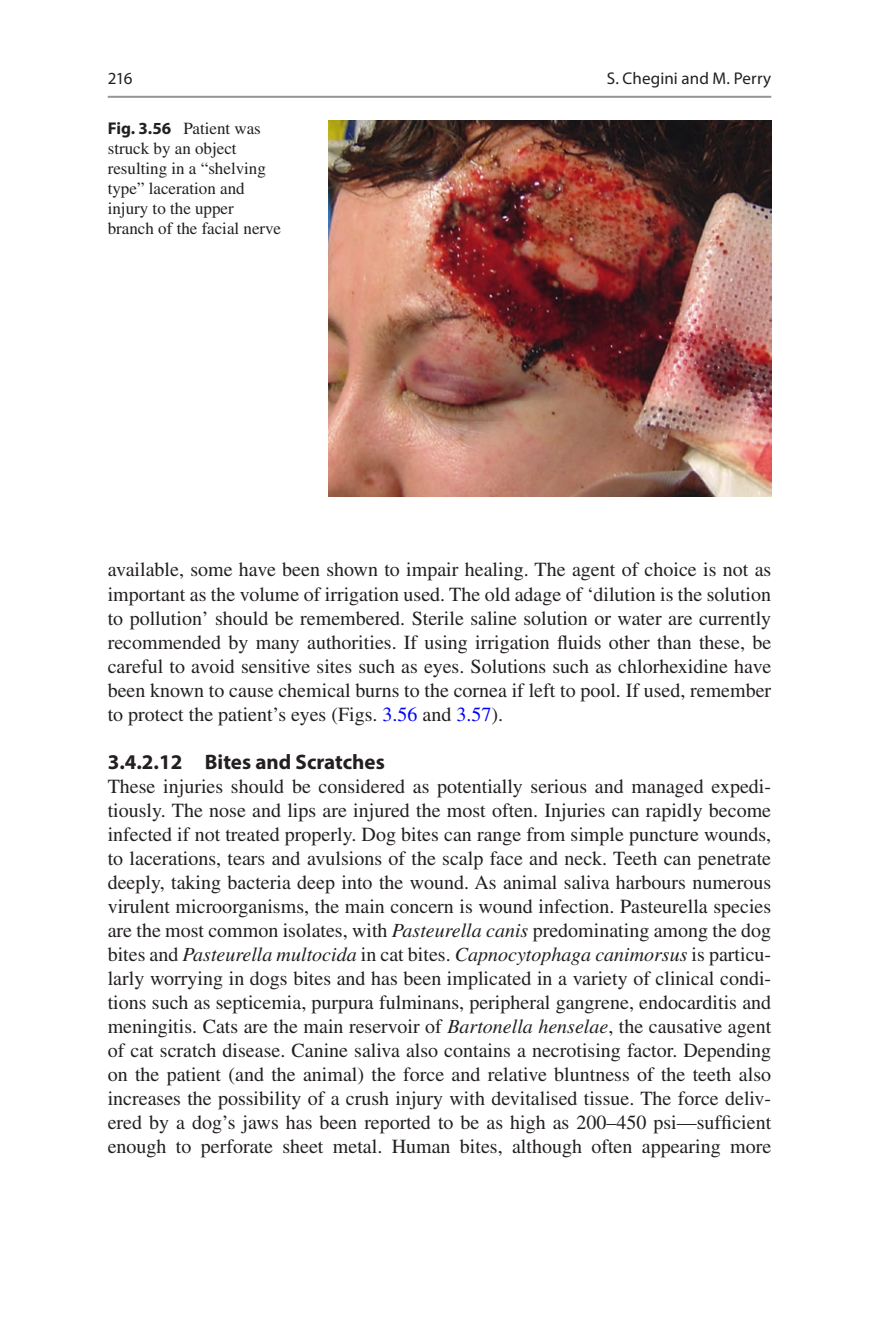
<style>
.page{position:relative;width:879px;height:1333px;background:#fff}
.page>*{position:absolute;margin:0;border:0;box-sizing:border-box;transform-origin:0 0}
.t1{font:700 21px "Myriad Pro";color:#231f20}
.t2{font:20px/24px "Times LT Std";color:#231f20;text-align:justify}
.t3{font:17px/20px "Times LT Std";color:#231f20}
.t4{font:17px "Myriad Pro Regular 2";letter-spacing:.005em;color:#231f20}
.t5{font:17px "Myriad Pro";color:#231f20}
.s1{font-family:"Myriad Pro";font-weight:700}
.s2{color:#0000fa}
.s3{font-style:italic}
</style>
<div class="page">
<img style="left:329px;top:121px;width:442px;height:375px">
<hr style="left:108px;top:96px;width:663px;height:2px;background:#939598">
<p class="t5" style="left:108px;top:68px;width:26px">216</p>
<p class="t3" style="left:108px;top:118px;width:175px"><span class="s1">Fig. 3.56</span> Patient was struck by an object resulting in a “shelving type” laceration and injury to the upper branch of the facial nerve</p>
<p class="t4" style="left:607px;top:68px;width:166px">S. Chegini and M. Perry</p>
<p class="t2" style="left:108px;top:557px;width:665px">available, some have been shown to impair healing. The agent of choice is not as important as the volume of irrigation used. The old adage of ‘dilution is the solution to pollution’ should be remembered. Sterile saline solution or water are currently recommended by many authorities. If using irrigation fluids other than these, be careful to avoid sensitive sites such as eyes. Solutions such as chlorhexidine have been known to cause chemical burns to the cornea if left to pool. If used, remember to protect the patient’s eyes (Figs. <span class="s2">3.56</span> and <span class="s2">3.57</span>).</p>
<p class="t1" style="left:108px;top:747px;width:278px">3.4.2.12 Bites and Scratches</p>
<p class="t2" style="left:108px;top:773px;width:665px">These injuries should be considered as potentially serious and managed expedi&shy;tiously. The nose and lips are injured the most often. Injuries can rapidly become infected if not treated properly. Dog bites can range from simple puncture wounds, to lacerations, tears and avulsions of the scalp face and neck. Teeth can penetrate deeply, taking bacteria deep into the wound. As animal saliva harbours numerous virulent microorganisms, the main concern is wound infection. Pasteurella species are the most common isolates, with <span class="s3">Pasteurella canis</span> predominating among the dog bites and <span class="s3">Pasteurella multocida</span> in cat bites. <span class="s3">Capnocytophaga canimorsus</span> is particu&shy;larly worrying in dogs bites and has been implicated in a variety of clinical condi&shy;tions such as septicemia, purpura fulminans, peripheral gangrene, endocarditis and meningitis. Cats are the main reservoir of <span class="s3">Bartonella henselae</span>, the causative agent of cat scratch disease. Canine saliva also contains a necrotising factor. Depending on the patient (and the animal) the force and relative bluntness of the teeth also increases the possibility of a crush injury with devitalised tissue. The force deliv&shy;ered by a dog’s jaws has been reported to be as high as 200–450 psi—sufficient enough to perforate sheet metal. Human bites, although often appearing more</p>
</div>
